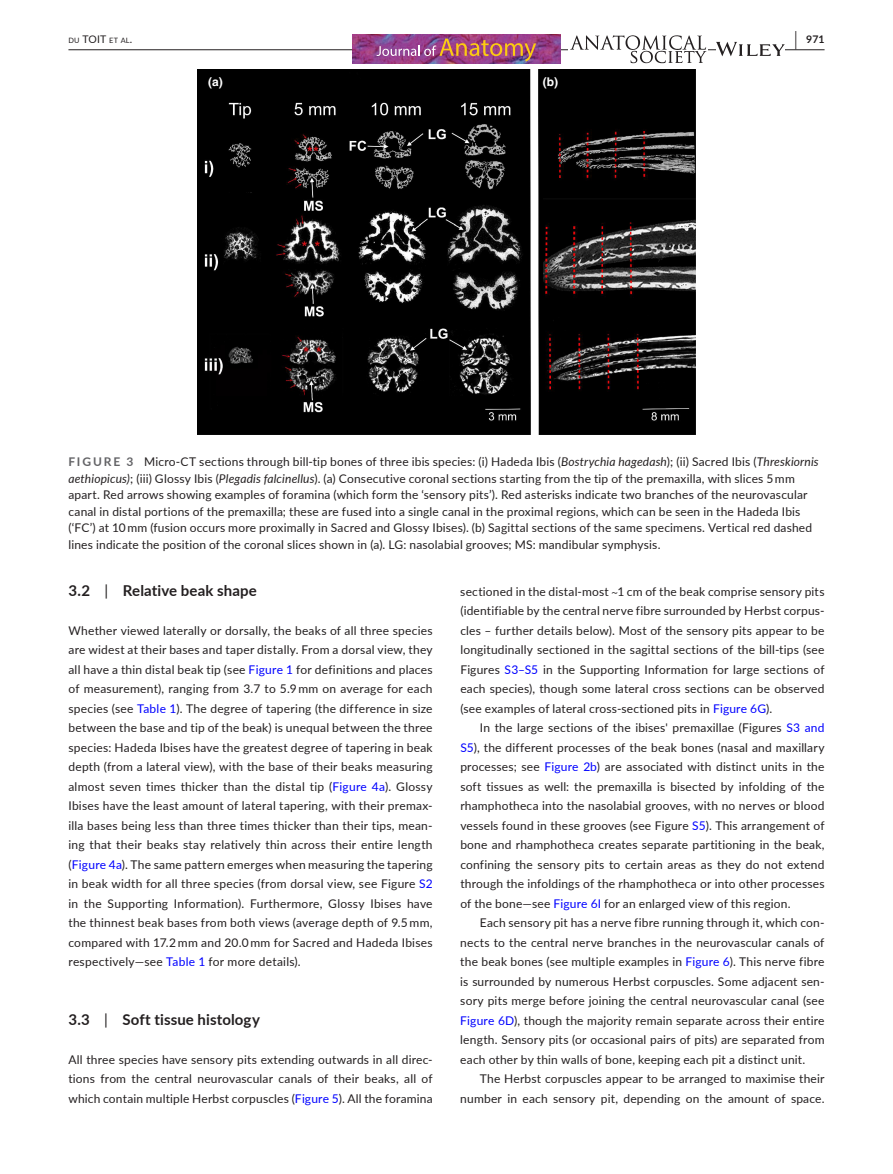
<style>
.page{position:relative;width:893px;height:1174px;background:#fff}
.page>*{position:absolute;margin:0;border:0;box-sizing:border-box;transform-origin:0 0}
.t1{font:700 15px "Lato";letter-spacing:.01em;color:#231f20}
.t2{font:12px/19.5px "Lato";letter-spacing:.015em;color:#231f20;text-align:justify}
.t3{font:700 12px "Helvetica";color:#fff}
.t4{font:700 10.5px "Lato";color:#231f20}
.t5{font:7.35px "Lato";color:#231f20}
.s1{font-size:10.5px}
.s2{font-size:19.5px}
.s3{font-weight:700;color:#636366}
.s4{font-style:italic}
.s5{font-weight:400}
.s6{color:#00f}
.s7{font-family:"STIX"}
</style>
<div class="page">
<hr style="left:68px;top:49px;width:756px;height:1px;background:#231f20">
<img style="left:352px;top:34px;width:209px;height:30px">
<img style="left:376px;top:39px;width:160px;height:22px">
<img style="left:568px;top:35px;width:140px;height:29px">
<svg style="left:716px;top:42px;width:69px;height:14px"></svg>
<img style="left:198px;top:69px;width:497px;height:365px">
<p class="t5" style="left:68px;top:35px;width:65px">DU <span class="s1">TOIT</span> ET AL<span class="s1">.</span></p>
<p class="t4" style="left:795px;top:31px;width:31px"><span class="s2">|</span> 971</p>
<p class="t3" style="left:208px;top:75px;width:16px">(a)</p>
<p class="t3" style="left:543px;top:75px;width:17px">(b)</p>
<p class="t2" style="left:68px;top:453px;width:752px;line-height:16.5px;text-align:left"><span class="s3">FIGURE 3</span> Micro-CT sections through bill-tip bones of three ibis species: (i) Hadeda Ibis (<span class="s4">Bostrychia hagedash</span>); (ii) Sacred Ibis (<span class="s4">Threskiornis aethiopicus)</span>; (iii) Glossy Ibis (<span class="s4">Plegadis falcinellus</span>). (a) Consecutive coronal sections starting from the tip of the premaxilla, with slices 5 mm apart. Red arrows showing examples of foramina (which form the ‘sensory pits’). Red asterisks indicate two branches of the neurovascular canal in distal portions of the premaxilla; these are fused into a single canal in the proximal regions, which can be seen in the Hadeda Ibis (‘FC’) at 10 mm (fusion occurs more proximally in Sacred and Glossy Ibises). (b) Sagittal sections of the same specimens. Vertical red dashed lines indicate the position of the coronal slices shown in (a). LG: nasolabial grooves; MS: mandibular symphysis.</p>
<p class="t1" style="left:68px;top:579px;width:190px">3.2 <span class="s5">|</span> Relative beak shape</p>
<p class="t2" style="left:68px;top:620px;width:366px">Whether viewed laterally or dorsally, the beaks of all three species are widest at their bases and taper distally. From a dorsal view, they all have a thin distal beak tip (see <span class="s6">Figure 1</span> for definitions and places of measurement), ranging from 3.7 to 5.9 mm on average for each species (see <span class="s6">Table 1</span>). The degree of tapering (the difference in size between the base and tip of the beak) is unequal between the three species: Hadeda Ibises have the greatest degree of tapering in beak depth (from a lateral view), with the base of their beaks measuring almost seven times thicker than the distal tip (<span class="s6">Figure 4a</span>). Glossy Ibises have the least amount of lateral tapering, with their premax&shy;illa bases being less than three times thicker than their tips, mean&shy;ing that their beaks stay relatively thin across their entire length (<span class="s6">Figure 4a</span>). The same pattern emerges when measuring the tapering in beak width for all three species (from dorsal view, see Figure <span class="s6">S2 </span>in the Supporting Information). Furthermore, Glossy Ibises have the thinnest beak bases from both views (average depth of 9.5 mm, compared with 17.2 mm and 20.0 mm for Sacred and Hadeda Ibises respectively—see <span class="s6">Table 1</span> for more details).</p>
<p class="t1" style="left:68px;top:1008px;width:193px">3.3 <span class="s5">|</span> Soft tissue histology</p>
<p class="t2" style="left:68px;top:1049px;width:366px">All three species have sensory pits extending outwards in all direc&shy;tions from the central neurovascular canals of their beaks, all of which contain multiple Herbst corpuscles (<span class="s6">Figure 5</span>). All the foramina</p>
<p class="t2" style="left:460px;top:581px;width:366px">sectioned in the distal-most <span class="s7">~</span>1 cm of the beak comprise sensory pits (identifiable by the central nerve fibre surrounded by Herbst corpus&shy;cles – further details below). Most of the sensory pits appear to be longitudinally sectioned in the sagittal sections of the bill-tips (see Figures <span class="s6">S3–S5</span> in the Supporting Information for large sections of each species), though some lateral cross sections can be observed (see examples of lateral cross-sectioned pits in <span class="s6">Figure 6G</span>).</p>
<p class="t2" style="left:460px;top:717px;width:366px;text-indent:20px">In the large sections of the ibises' premaxillae (Figures <span class="s6">S3 and S5</span>), the different processes of the beak bones (nasal and maxillary processes; see <span class="s6">Figure 2b</span>) are associated with distinct units in the soft tissues as well: the premaxilla is bisected by infolding of the rhamphotheca into the nasolabial grooves, with no nerves or blood vessels found in these grooves (see Figure <span class="s6">S5</span>). This arrangement of bone and rhamphotheca creates separate partitioning in the beak, confining the sensory pits to certain areas as they do not extend through the infoldings of the rhamphotheca or into other processes of the bone—see <span class="s6">Figure 6I</span> for an enlarged view of this region.</p>
<p class="t2" style="left:460px;top:912px;width:366px;text-indent:19px">Each sensory pit has a nerve fibre running through it, which con&shy;nects to the central nerve branches in the neurovascular canals of the beak bones (see multiple examples in <span class="s6">Figure 6</span>). This nerve fibre is surrounded by numerous Herbst corpuscles. Some adjacent sen&shy;sory pits merge before joining the central neurovascular canal (see <span class="s6">Figure 6D</span>), though the majority remain separate across their entire length. Sensory pits (or occasional pairs of pits) are separated from each other by thin walls of bone, keeping each pit a distinct unit.</p>
<p class="t2" style="left:460px;top:1068px;width:366px;text-align:right">The Herbst corpuscles appear to be arranged to maximise their number in each sensory pit, depending on the amount of space.</p>
</div>
